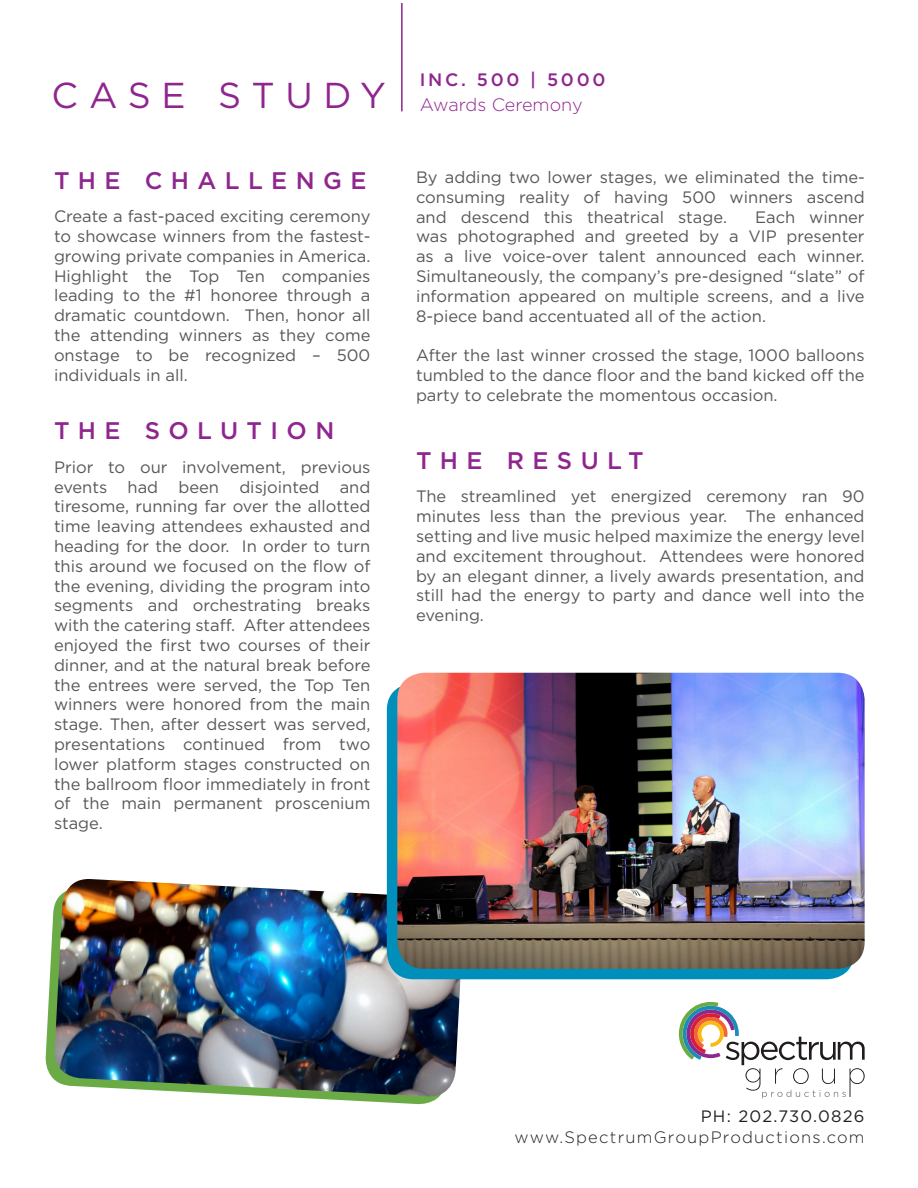
<style>
.page{position:relative;width:918px;height:1188px;background:#fff}
.page>*{position:absolute;margin:0;border:0;box-sizing:border-box;transform-origin:0 0}
.t1{font:36px "Gotham";letter-spacing:.3em;color:#8f268f}
.t2{font:500 24px "Gotham";letter-spacing:.35em;color:#8f268f}
.t3{font:300 18px "Gotham";letter-spacing:-.005em;color:#8f268f}
.t4{font:500 18px "Gotham";letter-spacing:.15em;color:#8f268f}
.t5{font:16.5px/19.8px "Gotham";color:#57585a;text-align:justify}
.t6{font:300 16.5px "Gotham";letter-spacing:.075em;color:#231f20}
.t7{font:16.5px "Gotham";letter-spacing:.075em;color:#231f20}
</style>
<div class="page">
<hr style="left:401px;top:3px;width:2px;height:108px;background:#8f268f">
<svg style="left:679px;top:1002px;width:186px;height:96px"></svg>
<svg style="left:45px;top:919px;width:393px;height:186px"></svg>
<img style="left:53px;top:879px;width:412px;height:219px">
<div style="left:387px;top:683px;width:467px;height:296px;background:#008fba;border-radius:27px"></div>
<img style="left:397px;top:673px;width:468px;height:296px">
<h1 class="t1" style="left:52px;top:74px;width:336px">CASE STUDY</h1>
<p class="t2" style="left:54px;top:166px;width:314px">THE CHALLENGE</p>
<p class="t5" style="left:54px;top:206px;width:318px">Create a fast-paced exciting ceremony to showcase winners from the fastest&shy;growing private companies in America.<br>Highlight the Top Ten companies leading to the #1 honoree through a dramatic countdown. Then, honor all the attending winners as they come onstage to be recognized – 500 individuals in all.</p>
<p class="t2" style="left:54px;top:416px;width:282px">THE SOLUTION</p>
<p class="t5" style="left:54px;top:457px;width:318px">Prior to our involvement, previous events had been disjointed and tiresome, running far over the allotted time leaving attendees exhausted and heading for the door. In order to turn this around we focused on the flow of the evening, dividing the program into segments and orchestrating breaks with the catering staff. After attendees enjoyed the first two courses of their dinner, and at the natural break before the entrees were served, the Top Ten winners were honored from the main stage. Then, after dessert was served, presentations continued from two lower platform stages constructed on the ballroom floor immediately in front of the main permanent proscenium stage.</p>
<p class="t4" style="left:420px;top:68px;width:187px">INC. 500 | 5000</p>
<p class="t3" style="left:420px;top:93px;width:164px">Awards Ceremony</p>
<p class="t5" style="left:416px;top:167px;width:450px">By adding two lower stages, we eliminated the time&shy;consuming reality of having 500 winners ascend and descend this theatrical stage.</p>
<p class="t5" style="left:416px;top:207px;width:450px;text-indent:339px">Each winner was photographed and greeted by a VIP presenter as a live voice-over talent announced each winner.<br>Simultaneously, the company’s pre-designed “slate” of information appeared on multiple screens, and a live 8-piece band accentuated all of the action.</p>
<p class="t5" style="left:416px;top:345px;width:450px">After the last winner crossed the stage, 1000 balloons tumbled to the dance floor and the band kicked off the party to celebrate the momentous occasion.</p>
<p class="t2" style="left:416px;top:446px;width:229px">THE RESULT</p>
<p class="t5" style="left:416px;top:487px;width:450px">The streamlined yet energized ceremony ran 90 minutes less than the previous year. The enhanced setting and live music helped maximize the energy level and excitement throughout. Attendees were honored by an elegant dinner, a lively awards presentation, and still had the energy to party and dance well into the evening.</p>
<p class="t7" style="left:701px;top:1106px;width:165px">PH: 202.730.0826</p>
<p class="t6" style="left:515px;top:1127px;width:352px">www.SpectrumGroupProductions.com</p>
</div>
